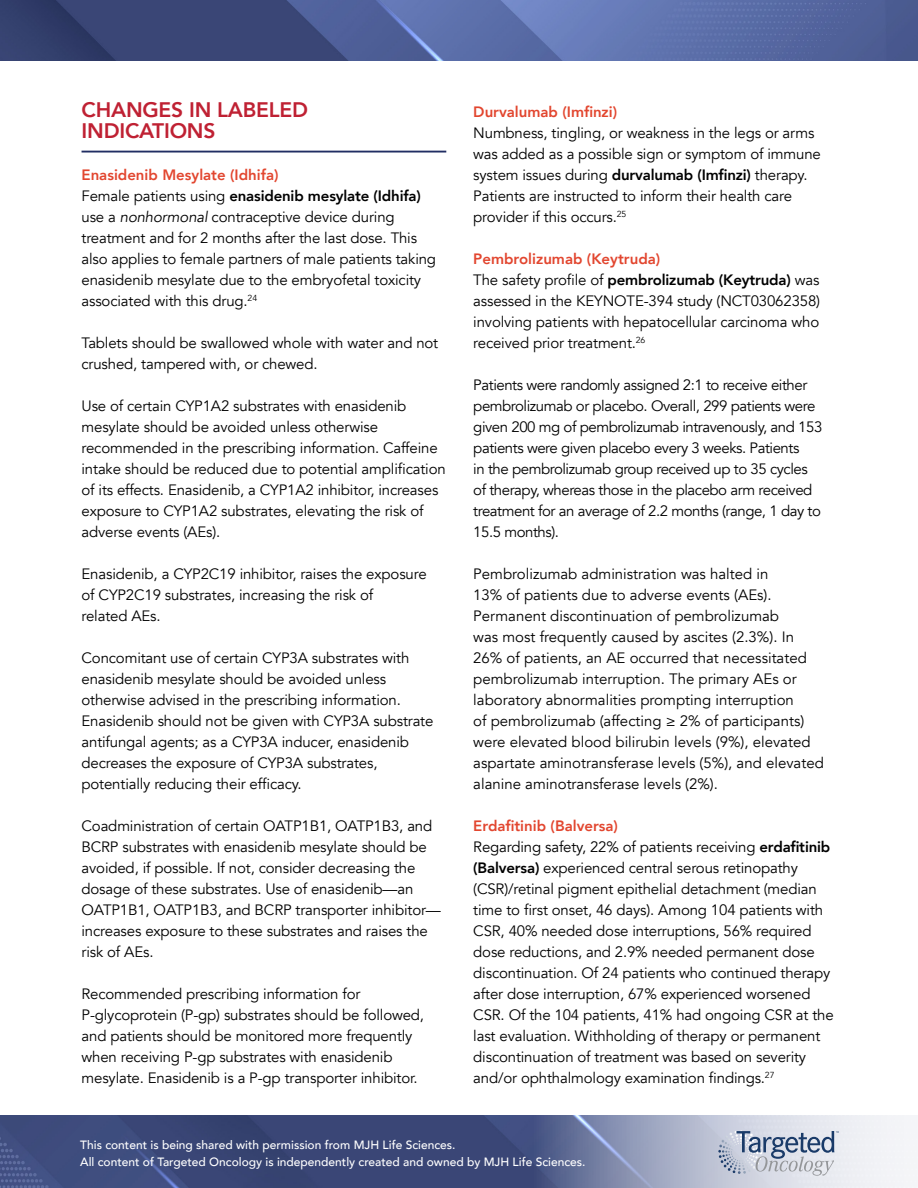
<style>
.page{position:relative;width:918px;height:1188px;background:#fff}
.page>*{position:absolute;margin:0;border:0;box-sizing:border-box;transform-origin:0 0}
.t1{font:800 21px/21px "Avenir";letter-spacing:-.01em;color:#bf2133}
.t2{font:15px/21px "Avenir";letter-spacing:-.01em;color:#000}
.t3{font:15px/21px "Avenir";letter-spacing:-.03em;color:#000}
.t4{font:800 15px "Avenir";color:#e2462f}
.t5{font:500 12px/16.5px "Avenir";color:#fff}
.s1{font-weight:800;color:#e2462f}
.s2{font-weight:800}
.s3{font-style:italic}
</style>
<div class="page">
<img style="left:0;top:0;width:918px;height:61px">
<img style="left:0;top:1115px;width:531px;height:73px">
<svg style="left:531px;top:1115px;width:386px;height:73px"></svg>
<svg style="left:718px;top:1130px;width:121px;height:46px;background:#b8bfcf"></svg>
<hr style="left:82px;top:151px;width:364px;height:2px;background:#212e63">
<h1 class="t1" style="left:82px;top:99px;width:228px">CHANGES IN LABELED<br>INDICATIONS</h1>
<p class="t2" style="left:82px;top:165px;width:356px"><span class="s1">Enasidenib Mesylate (Idhifa)<br></span>Female patients using <span class="s2">enasidenib mesylate (Idhifa) </span>use a <span class="s3">nonhormonal</span> contraceptive device during treatment and for 2 months after the last dose. This also applies to female partners of male patients taking enasidenib mesylate due to the embryofetal toxicity associated with this drug.<sup>24</sup></p>
<p class="t2" style="left:82px;top:333px;width:358px">Tablets should be swallowed whole with water and not crushed, tampered with, or chewed.</p>
<p class="t2" style="left:82px;top:396px;width:366px">Use of certain CYP1A2 substrates with enasidenib mesylate should be avoided unless otherwise recommended in the prescribing information. Caffeine intake should be reduced due to potential amplification of its effects. Enasidenib, a CYP1A2 inhibitor, increases exposure to CYP1A2 substrates, elevating the risk of adverse events (AEs).</p>
<p class="t2" style="left:82px;top:564px;width:347px">Enasidenib, a CYP2C19 inhibitor, raises the exposure of CYP2C19 substrates, increasing the risk of<br>related AEs.</p>
<p class="t2" style="left:82px;top:648px;width:353px">Concomitant use of certain CYP3A substrates with enasidenib mesylate should be avoided unless otherwise advised in the prescribing information.<br>Enasidenib should not be given with CYP3A substrate antifungal agents; as a CYP3A inducer, enasidenib decreases the exposure of CYP3A substrates, potentially reducing their efficacy.</p>
<p class="t2" style="left:82px;top:816px;width:361px">Coadministration of certain OATP1B1, OATP1B3, and BCRP substrates with enasidenib mesylate should be avoided, if possible. If not, consider decreasing the dosage of these substrates. Use of enasidenib—an OATP1B1, OATP1B3, and BCRP transporter inhibitor— increases exposure to these substrates and raises the risk of AEs.</p>
<p class="t2" style="left:82px;top:984px;width:344px">Recommended prescribing information for P-glycoprotein (P-gp) substrates should be followed, and patients should be monitored more frequently when receiving P-gp substrates with enasidenib mesylate. Enasidenib is a P-gp transporter inhibitor.</p>
<p class="t4" style="left:473px;top:100px;width:145px">Durvalumab (Imfinzi)</p>
<p class="t2" style="left:473px;top:123px;width:349px">Numbness, tingling, or weakness in the legs or arms was added as a possible sign or symptom of immune system issues during <span class="s2">durvalumab (Imfinzi)</span> therapy.<br>Patients are instructed to inform their health care provider if this occurs.<sup>25</sup></p>
<p class="t2" style="left:473px;top:249px;width:348px"><span class="s1">Pembrolizumab (Keytruda)<br></span>The safety profile of <span class="s2">pembrolizumab (Keytruda)</span> was assessed in the KEYNOTE-394 study (NCT03062358) involving patients with hepatocellular carcinoma who received prior treatment.<sup>26</sup></p>
<p class="t3" style="left:473px;top:375px;width:351px">Patients were randomly assigned 2:1 to receive either pembrolizumab or placebo. Overall, 299 patients were given 200 mg of pembrolizumab intravenously, and 153 patients were given placebo every 3 weeks. Patients<br>in the pembrolizumab group received up to 35 cycles of therapy, whereas those in the placebo arm received treatment for an average of 2.2 months (range, 1 day to 15.5 months).</p>
<p class="t2" style="left:473px;top:564px;width:352px">Pembrolizumab administration was halted in<br>13% of patients due to adverse events (AEs).<br>Permanent discontinuation of pembrolizumab<br>was most frequently caused by ascites (2.3%). In 26% of patients, an AE occurred that necessitated pembrolizumab interruption. The primary AEs or laboratory abnormalities prompting interruption<br>of pembrolizumab (affecting ≥ 2% of participants) were elevated blood bilirubin levels (9%), elevated aspartate aminotransferase levels (5%), and elevated alanine aminotransferase levels (2%).</p>
<p class="t2" style="left:473px;top:816px;width:362px"><span class="s1">Erdafitinib (Balversa)<br></span>Regarding safety, 22% of patients receiving <span class="s2">erdafitinib (Balversa)</span> experienced central serous retinopathy (CSR)/retinal pigment epithelial detachment (median time to first onset, 46 days). Among 104 patients with CSR, 40% needed dose interruptions, 56% required dose reductions, and 2.9% needed permanent dose discontinuation. Of 24 patients who continued therapy after dose interruption, 67% experienced worsened CSR. Of the 104 patients, 41% had ongoing CSR at the last evaluation. Withholding of therapy or permanent discontinuation of treatment was based on severity and/or ophthalmology examination findings.<sup>27</sup></p>
<p class="t5" style="left:80px;top:1136px;width:507px">This content is being shared with permission from MJH Life Sciences.<br>All content of Targeted Oncology is independently created and owned by MJH Life Sciences.</p>
</div>
